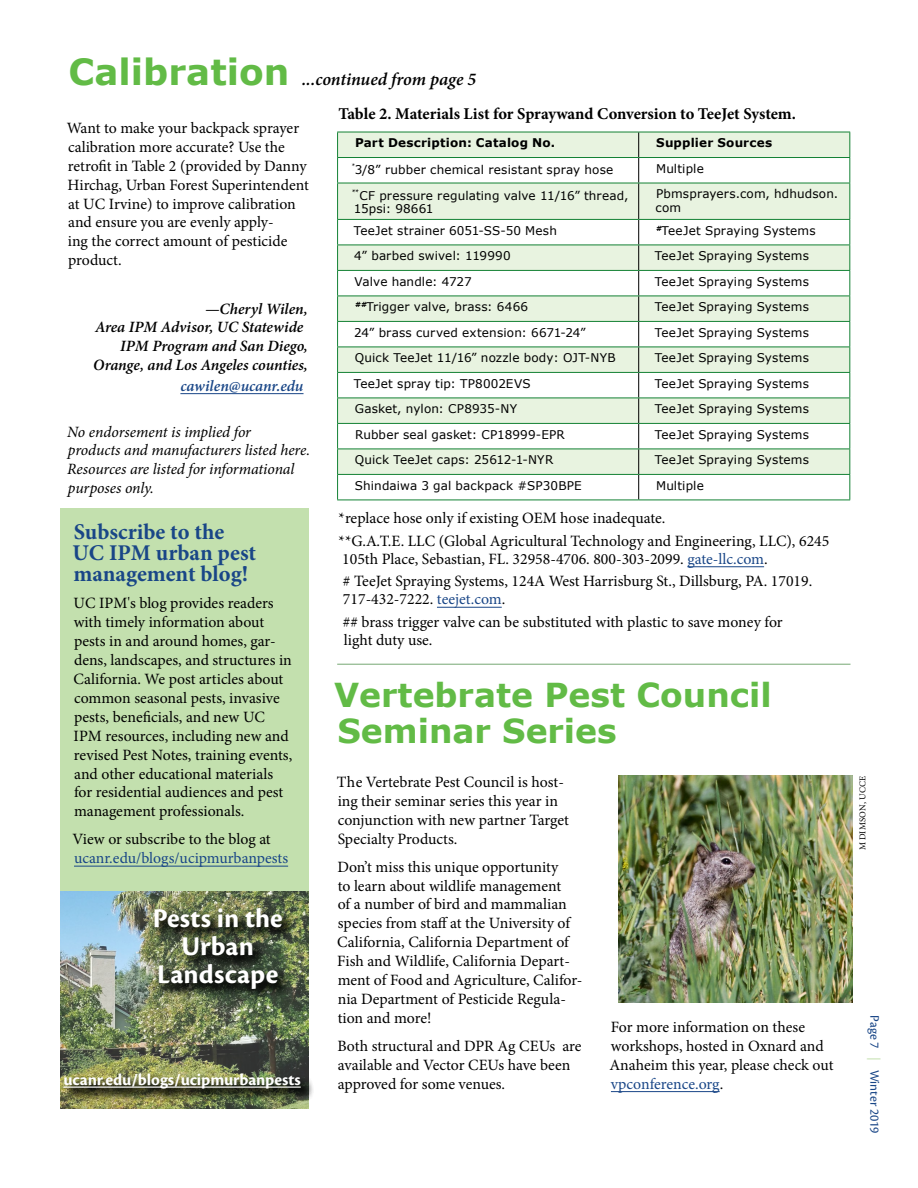
<style>
.page{position:relative;width:918px;height:1188px;background:#fff}
.page>*{position:absolute;margin:0;border:0;box-sizing:border-box;transform-origin:0 0}
.t1{font:700 33px/36px "Verdana";color:#62bb46}
.t2{font:700 28.05px/28px "Cronos Pro";letter-spacing:.005em;color:#fff;text-align:center}
.t3{font:700 22.5px/21px "Minion Pro";color:#194687}
.t4{font:italic 600 18px "Minion Pro";letter-spacing:-.005em;color:#000}
.t5{font:700 17.1px "Cronos Pro";letter-spacing:-.005em;color:#fff}
.t6{font:700 16.5px "Minion Pro";letter-spacing:-.005em;color:#000}
.t7{font:15.75px/18.9px "Minion Pro";color:#000}
.t8{font:italic 15.75px/18.9px "Minion Pro";letter-spacing:-.01em;color:#000}
.t9{font:italic 600 15.75px/18.9px "Minion Pro";color:#000;text-align:right}
.t10{font:15.75px "Minion Pro";color:#194687}
.t11{font:italic 600 15.75px "Minion Pro";letter-spacing:-.005em;color:#194687}
.t12{font:13.5px "Cronos Pro";color:#194687}
.t13{font:12px/13.5px "Verdana";letter-spacing:.01em;color:#000}
.t14{font:700 12px "Verdana";letter-spacing:.015em;color:#000}
.t15{font:9px "Minion Pro";letter-spacing:.01em;color:#000}
.s1{font-family:"Verdana";font-weight:700;font-style:normal;font-size:36px;color:#62bb46}
.s2{color:#194687}
.s3{color:#c3e0ae}
</style>
<div class="page">
<hr style="left:337px;top:664px;width:514px;height:1px;background:#75a873">
<hr style="left:180px;top:393px;width:124px;height:1px;background:#194687">
<svg style="left:338px;top:133px;width:511px;height:341px;fill:#e8f3e0"></svg>
<svg style="left:638px;top:133px;width:1px;height:50px"></svg>
<hr style="left:638px;top:183px;width:1px;height:36px;background:#000">
<svg style="left:638px;top:220px;width:1px;height:280px"></svg>
<hr style="left:337px;top:132px;width:302px;height:1px;background:#138134">
<hr style="left:639px;top:132px;width:211px;height:1px;background:#138134">
<hr style="left:337px;top:157px;width:302px;height:1px;background:#138134">
<svg style="left:337px;top:132px;width:1px;height:51px"></svg>
<hr style="left:639px;top:157px;width:211px;height:1px;background:#138134">
<svg style="left:849px;top:132px;width:1px;height:51px"></svg>
<hr style="left:337px;top:183px;width:302px;height:1px;background:#138134">
<hr style="left:337px;top:183px;width:1px;height:36px;background:#138134">
<hr style="left:639px;top:183px;width:211px;height:1px;background:#138134">
<hr style="left:849px;top:183px;width:1px;height:36px;background:#138134">
<hr style="left:337px;top:219px;width:302px;height:1px;background:#138134">
<hr style="left:639px;top:219px;width:211px;height:1px;background:#138134">
<hr style="left:337px;top:245px;width:302px;height:1px;background:#138134">
<hr style="left:639px;top:245px;width:211px;height:1px;background:#138134">
<hr style="left:337px;top:270px;width:302px;height:1px;background:#138134">
<hr style="left:639px;top:270px;width:211px;height:1px;background:#138134">
<hr style="left:337px;top:296px;width:302px;height:1px;background:#138134">
<hr style="left:639px;top:296px;width:211px;height:1px;background:#138134">
<hr style="left:337px;top:321px;width:302px;height:1px;background:#138134">
<hr style="left:639px;top:321px;width:211px;height:1px;background:#138134">
<hr style="left:337px;top:347px;width:302px;height:1px;background:#138134">
<hr style="left:639px;top:347px;width:211px;height:1px;background:#138134">
<hr style="left:337px;top:372px;width:302px;height:1px;background:#138134">
<hr style="left:639px;top:372px;width:211px;height:1px;background:#138134">
<hr style="left:337px;top:398px;width:302px;height:1px;background:#138134">
<hr style="left:639px;top:398px;width:211px;height:1px;background:#138134">
<hr style="left:337px;top:423px;width:302px;height:1px;background:#138134">
<hr style="left:639px;top:423px;width:211px;height:1px;background:#138134">
<hr style="left:337px;top:449px;width:302px;height:1px;background:#138134">
<hr style="left:639px;top:449px;width:211px;height:1px;background:#138134">
<hr style="left:337px;top:474px;width:302px;height:1px;background:#138134">
<svg style="left:337px;top:220px;width:1px;height:280px"></svg>
<hr style="left:639px;top:474px;width:211px;height:1px;background:#138134">
<svg style="left:849px;top:220px;width:1px;height:280px"></svg>
<hr style="left:337px;top:500px;width:302px;height:1px;background:#138134">
<hr style="left:639px;top:500px;width:211px;height:1px;background:#138134">
<hr style="left:687px;top:566px;width:77px;height:1px;background:#194687">
<hr style="left:437px;top:607px;width:65px;height:1px;background:#194687">
<div style="left:60px;top:509px;width:249px;height:382px;background:#c3e0ae"></div>
<hr style="left:74px;top:866px;width:214px;height:1px;background:#194687">
<img style="left:60px;top:891px;width:249px;height:218px">
<div style="left:152px;top:906px;width:145px;height:98px;background:#000;opacity:.75"></div>
<div style="left:62px;top:1072px;width:253px;height:32px;background:#000;opacity:.75"></div>
<hr style="left:63px;top:1087px;width:238px;height:1px;background:#fff">
<img style="left:619px;top:775px;width:233px;height:227px">
<hr style="left:611px;top:1091px;width:109px;height:1px;background:#194687">
<p class="t4" style="left:69px;top:67px;width:409px"><span class="s1">Calibration</span> ...continued from page 5</p>
<p class="t7" style="left:67px;top:119px;width:243px">Want to make your backpack sprayer calibration more accurate? Use the retrofit in Table 2 (provided by Danny<br>Hirchag, Urban Forest Superintendent at UC Irvine) to improve calibration and ensure you are evenly apply-<br>ing the correct amount of pesticide product.</p>
<p class="t9" style="left:93px;top:299px;width:216px">—Cheryl Wilen,<br>Area IPM Advisor, UC Statewide<br>IPM Program and San Diego,<br>Orange, and Los Angeles counties,</p>
<p class="t11" style="left:180px;top:375px;width:125px">cawilen@ucanr.edu</p>
<p class="t8" style="left:67px;top:422px;width:244px">No endorsement is implied for<br>products and manufacturers listed here.<br>Resources are listed for informational purposes only.</p>
<p class="t6" style="left:338px;top:102px;width:459px">Table 2. Materials List for Spraywand Conversion to TeeJet System.</p>
<p class="t14" style="left:355px;top:134px;width:202px">Part Description: Catalog No.</p>
<p class="t14" style="left:656px;top:134px;width:118px">Supplier Sources</p>
<p class="t13" style="left:352px;top:163px;width:263px"><sup>*</sup>3/8” rubber chemical resistant spray hose</p>
<p class="t13" style="left:656px;top:161px;width:49px">Multiple</p>
<p class="t13" style="left:352px;top:189px;width:278px"><sup>**</sup>CF pressure regulating valve 11/16” thread,<br>15psi: 98661</p>
<p class="t13" style="left:656px;top:187px;width:184px">Pbmsprayers.com, hdhudson. com</p>
<p class="t13" style="left:354px;top:223px;width:205px">TeeJet strainer 6051-SS-50 Mesh</p>
<p class="t13" style="left:656px;top:223px;width:161px"><sup>#</sup>TeeJet Spraying Systems</p>
<p class="t13" style="left:354px;top:249px;width:158px">4” barbed swivel: 119990</p>
<p class="t13" style="left:655px;top:249px;width:156px">TeeJet Spraying Systems</p>
<p class="t13" style="left:355px;top:274px;width:119px">Valve handle: 4727</p>
<p class="t13" style="left:655px;top:274px;width:156px">TeeJet Spraying Systems</p>
<p class="t13" style="left:355px;top:300px;width:175px"><sup>##</sup>Trigger valve, brass: 6466</p>
<p class="t13" style="left:655px;top:300px;width:156px">TeeJet Spraying Systems</p>
<p class="t13" style="left:354px;top:325px;width:233px">24” brass curved extension: 6671-24”</p>
<p class="t13" style="left:655px;top:325px;width:156px">TeeJet Spraying Systems</p>
<p class="t13" style="left:355px;top:351px;width:262px">Quick TeeJet 11/16” nozzle body: OJT-NYB</p>
<p class="t13" style="left:655px;top:351px;width:156px">TeeJet Spraying Systems</p>
<p class="t13" style="left:354px;top:376px;width:178px">TeeJet spray tip: TP8002EVS</p>
<p class="t13" style="left:655px;top:376px;width:156px">TeeJet Spraying Systems</p>
<p class="t13" style="left:355px;top:402px;width:164px">Gasket, nylon: CP8935-NY</p>
<p class="t13" style="left:655px;top:402px;width:156px">TeeJet Spraying Systems</p>
<p class="t13" style="left:355px;top:427px;width:211px">Rubber seal gasket: CP18999-EPR</p>
<p class="t13" style="left:655px;top:427px;width:156px">TeeJet Spraying Systems</p>
<p class="t13" style="left:355px;top:453px;width:200px">Quick TeeJet caps: 25612-1-NYR</p>
<p class="t13" style="left:655px;top:453px;width:156px">TeeJet Spraying Systems</p>
<p class="t13" style="left:355px;top:478px;width:228px">Shindaiwa 3 gal backpack #SP30BPE</p>
<p class="t13" style="left:656px;top:478px;width:49px">Multiple</p>
<h3 class="t3" style="left:73px;top:521px;width:185px">Subscribe to the<br>UC IPM urban pest management blog!</h3>
<p class="t7" style="left:74px;top:594px;width:220px">UC IPM's blog provides readers with timely information about pests in and around homes, gar&shy;dens, landscapes, and structures in<br>California. We post articles about common seasonal pests, invasive pests, beneficials, and new UC<br>IPM resources, including new and revised Pest Notes, training events, and other educational materials for residential audiences and pest management professionals.</p>
<p class="t7" style="left:73px;top:830px;width:200px">View or subscribe to the blog at</p>
<p class="t10" style="left:74px;top:848px;width:216px">ucanr.edu/blogs/ucipmurbanpests</p>
<h2 class="t2" style="left:153px;top:905px;width:132px">Pests in the<br>Urban<br>Landscape</h2>
<p class="t5" style="left:63px;top:1070px;width:239px">ucanr.edu/blogs/ucipmurbanpests</p>
<p class="t7" style="left:339px;top:507px;width:492px;line-height:22.5px">*replace hose only if existing OEM hose inadequate.<br>**G.A.T.E. LLC (Global Agricultural Technology and Engineering, LLC), 6245</p>
<p class="t7" style="left:342px;top:548px;width:472px;line-height:22.5px">105th Place, Sebastian, FL. 32958-4706. 800-303-2099. <span class="s2">gate-llc.com</span>.<br># TeeJet Spraying Systems, 124A West Harrisburg St., Dillsburg, PA. 17019.</p>
<p class="t7" style="left:343px;top:588px;width:441px;line-height:22.5px">717-432-7222. <span class="s2">teejet.com</span>.<br>## brass trigger valve can be substituted with plastic to save money for</p>
<p class="t7" style="left:344px;top:630px;width:90px">light duty use.</p>
<h1 class="t1" style="left:334px;top:676px;width:439px">Vertebrate Pest Council<br>Seminar Series</h1>
<p class="t7" style="left:337px;top:773px;width:234px">The Vertebrate Pest Council is host&shy;ing their seminar series this year in conjunction with new partner Target<br>Specialty Products.</p>
<p class="t7" style="left:337px;top:857px;width:247px">Don’t miss this unique opportunity<br>to learn about wildlife management<br>of a number of bird and mammalian species from staff at the University of California, California Department of Fish and Wildlife, California Depart&shy;ment of Food and Agriculture, Califor&shy;nia Department of Pesticide Regula&shy;tion and more!</p>
<p class="t7" style="left:337px;top:1036px;width:246px">Both structural and DPR Ag CEUs are available and Vector CEUs have been approved for some venues.</p>
<p class="t7" style="left:609px;top:1018px;width:226px">For more information on these workshops, hosted in Oxnard and<br>Anaheim this year, please check out <span class="s2">vpconference.org</span>.</p>
<p class="t15" style="left:856px;top:850px;width:76px;rotate:-90deg">M DIMSON, UCCE</p>
<p class="t12" style="left:883px;top:1015px;width:120px;rotate:90deg">Page 7 <span class="s3">|</span> Winter 2019</p>
</div>
